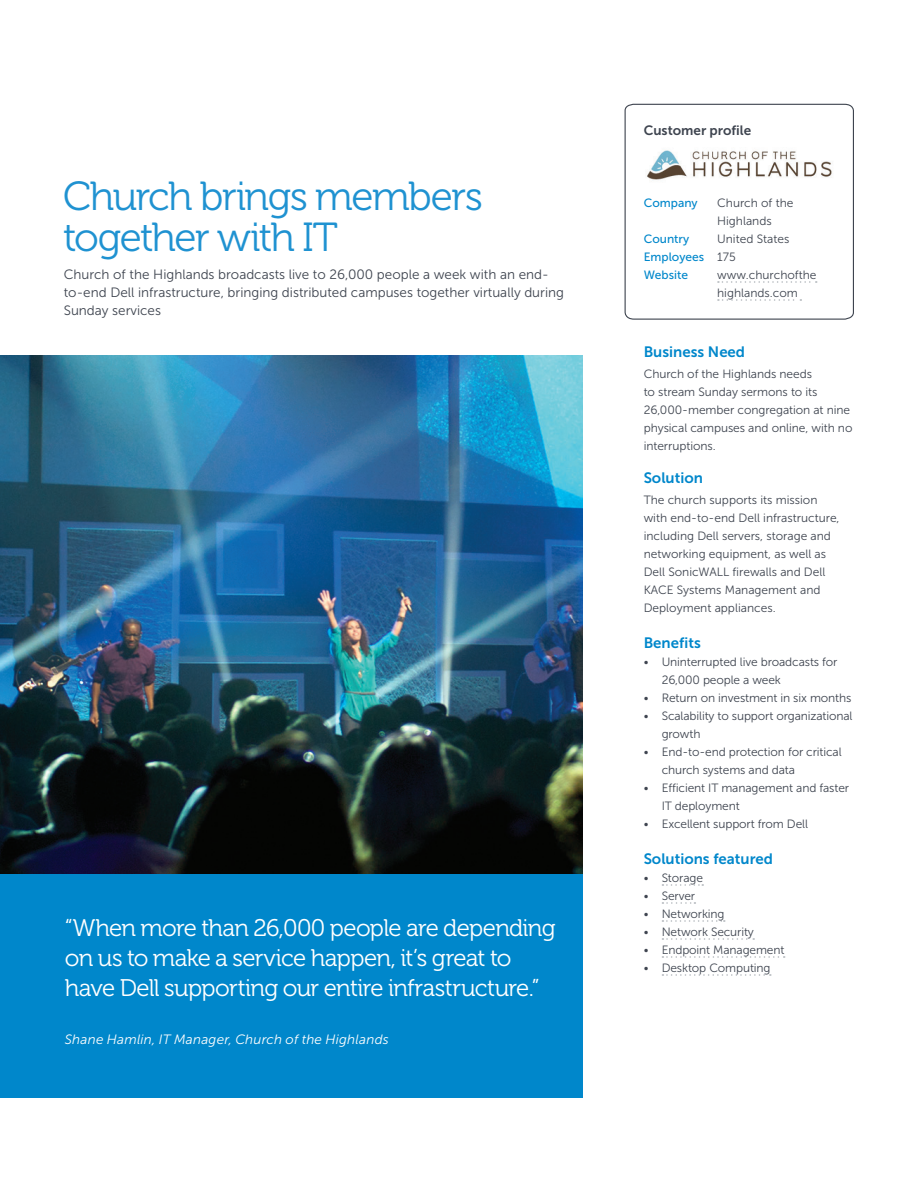
<style>
.page{position:relative;width:918px;height:1188px;background:#fff}
.page>*{position:absolute;margin:0;border:0;box-sizing:border-box;transform-origin:0 0}
.t1{font:40.5px/40.5px "Museo For Dell 300";letter-spacing:-.035em;color:#1f92d1}
.t2{font:24px/30px "Museo For Dell 300";letter-spacing:-.03em;color:#fff}
.t3{font:15px "Museo Sans For Dell 700";color:#0087cb}
.t4{font:13.5px/18px "Museo Sans For Dell 300";color:#3e444f}
.t5{font:italic 13.5px "Museo Sans For Dell 300";letter-spacing:.015em;color:#fff}
.t6{font:13.5px "Museo Sans For Dell 700";color:#3e444f}
.t7{font:12px/18px "Museo Sans For Dell 300";letter-spacing:-.005em;color:#3e444f}
.t8{font:12px/18px "Museo Sans For Dell 500";color:#0087cb}
.s1{font-family:"Museo Sans For Dell 300";color:#3e444f}
</style>
<div class="page">
<img style="left:0;top:356px;width:583px;height:519px">
<div style="left:0;top:875px;width:583px;height:223px;background:#0087cb"></div>
<svg style="left:662px;top:884px;width:41px;height:2px"></svg>
<svg style="left:662px;top:902px;width:33px;height:2px"></svg>
<svg style="left:662px;top:920px;width:63px;height:2px"></svg>
<svg style="left:662px;top:938px;width:92px;height:2px"></svg>
<svg style="left:662px;top:956px;width:123px;height:2px"></svg>
<svg style="left:662px;top:974px;width:109px;height:2px"></svg>
<svg style="left:624px;top:103px;width:230px;height:217px"></svg>
<img style="left:642px;top:144px;width:195px;height:43px">
<h1 class="t1" style="left:63px;top:177px;width:421px">Church brings members together with IT</h1>
<p class="t4" style="left:64px;top:265px;width:502px">Church of the Highlands broadcasts live to 26,000 people a week with an end&shy;to-end Dell infrastructure, bringing distributed campuses together virtually during<br>Sunday services</p>
<h2 class="t2" style="left:65px;top:913px;width:492px">“When more than 26,000 people are depending on us to make a service happen, it’s great to have Dell supporting our entire infrastructure.”</h2>
<p class="t5" style="left:65px;top:1032px;width:326px">Shane Hamlin, IT Manager, Church of the Highlands</p>
<p class="t6" style="left:644px;top:123px;width:109px">Customer profile</p>
<p class="t8" style="left:644px;top:194px;width:56px">Company</p>
<p class="t7" style="left:717px;top:194px;width:78px">Church of the<br>Highlands</p>
<p class="t8" style="left:644px;top:230px;width:47px">Country</p>
<p class="t7" style="left:717px;top:230px;width:74px">United States</p>
<p class="t8" style="left:644px;top:248px;width:94px">Employees <span class="s1">175<br></span>Website</p>
<p class="t7" style="left:717px;top:266px;width:101px">www.churchofthe highlands.com</p>
<p class="t3" style="left:644px;top:343px;width:103px">Business Need</p>
<p class="t7" style="left:644px;top:365px;width:210px">Church of the Highlands needs<br>to stream Sunday sermons to its<br>26,000-member congregation at nine physical campuses and online, with no interruptions.</p>
<p class="t3" style="left:644px;top:469px;width:61px">Solution</p>
<p class="t7" style="left:644px;top:491px;width:197px">The church supports its mission with end-to-end Dell infrastructure, including Dell servers, storage and networking equipment, as well as<br>Dell SonicWALL firewalls and Dell<br>KACE Systems Management and<br>Deployment appliances.</p>
<p class="t3" style="left:644px;top:634px;width:59px">Benefits</p>
<p class="t7" style="left:662px;top:653px;width:177px;text-indent:-18px">• Uninterrupted live broadcasts for<br>26,000 people a week</p>
<p class="t7" style="left:644px;top:689px;width:209px">• Return on investment in six months</p>
<p class="t7" style="left:662px;top:707px;width:192px;text-indent:-18px">• Scalability to support organizational growth</p>
<p class="t7" style="left:662px;top:743px;width:181px;text-indent:-18px">• End-to-end protection for critical church systems and data</p>
<p class="t7" style="left:662px;top:779px;width:189px;text-indent:-18px">• Efficient IT management and faster<br>IT deployment</p>
<p class="t7" style="left:644px;top:815px;width:166px">• Excellent support from Dell</p>
<p class="t3" style="left:644px;top:850px;width:131px">Solutions featured</p>
<p class="t7" style="left:644px;top:869px;width:61px">• Storage</p>
<p class="t7" style="left:644px;top:887px;width:53px">• Server</p>
<p class="t7" style="left:644px;top:905px;width:82px">• Networking</p>
<p class="t7" style="left:644px;top:923px;width:112px">• Network Security</p>
<p class="t7" style="left:644px;top:941px;width:142px">• Endpoint Management</p>
<p class="t7" style="left:644px;top:959px;width:128px">• Desktop Computing</p>
</div>
